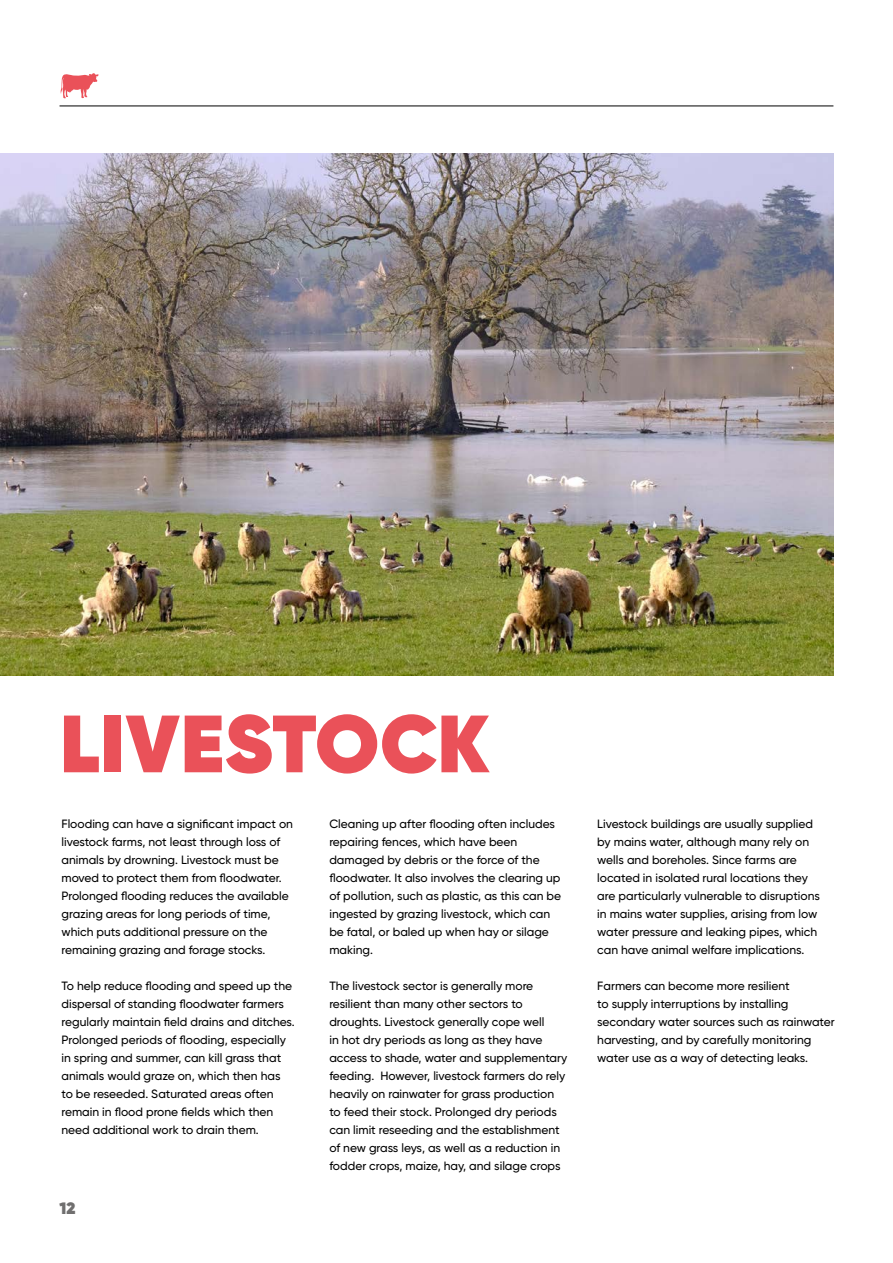
<style>
.page{position:relative;width:893px;height:1263px;background:#fff}
.page>*{position:absolute;margin:0;border:0;box-sizing:border-box;transform-origin:0 0}
.t1{font:800 81px "Gilroy";letter-spacing:.01em;color:#ea5159}
.t2{font:800 16.5px "Gilroy";color:#706f6f}
.t3{font:500 12px/18px "Gilroy";color:#000}
</style>
<div class="page">
<hr style="left:60px;top:106px;width:773px;height:1px;background:#000">
<img style="left:0;top:153px;width:833px;height:522px">
<svg style="left:61px;top:73px;width:38px;height:25px"></svg>
<h1 class="t1" style="left:60px;top:692px;width:430px">LIVESTOCK</h1>
<p class="t3" style="left:61px;top:815px;width:233px">Flooding can have a significant impact on livestock farms, not least through loss of animals by drowning. Livestock must be moved to protect them from floodwater.<br>Prolonged flooding reduces the available grazing areas for long periods of time, which puts additional pressure on the remaining grazing and forage stocks.</p>
<p class="t3" style="left:61px;top:977px;width:235px">To help reduce flooding and speed up the dispersal of standing floodwater farmers regularly maintain field drains and ditches.<br>Prolonged periods of flooding, especially in spring and summer, can kill grass that animals would graze on, which then has to be reseeded. Saturated areas often remain in flood prone fields which then need additional work to drain them.</p>
<h2 class="t2" style="left:60px;top:1197px;width:18px">12</h2>
<p class="t3" style="left:329px;top:815px;width:233px">Cleaning up after flooding often includes repairing fences, which have been damaged by debris or the force of the floodwater. It also involves the clearing up of pollution, such as plastic, as this can be ingested by grazing livestock, which can be fatal, or baled up when hay or silage making.</p>
<p class="t3" style="left:329px;top:977px;width:239px">The livestock sector is generally more resilient than many other sectors to droughts. Livestock generally cope well<br>in hot dry periods as long as they have access to shade, water and supplementary feeding. However, livestock farmers do rely heavily on rainwater for grass production to feed their stock. Prolonged dry periods can limit reseeding and the establishment of new grass leys, as well as a reduction in fodder crops, maize, hay, and silage crops</p>
<p class="t3" style="left:597px;top:815px;width:224px">Livestock buildings are usually supplied by mains water, although many rely on wells and boreholes. Since farms are located in isolated rural locations they are particularly vulnerable to disruptions in mains water supplies, arising from low water pressure and leaking pipes, which can have animal welfare implications.</p>
<p class="t3" style="left:597px;top:977px;width:239px">Farmers can become more resilient<br>to supply interruptions by installing secondary water sources such as rainwater harvesting, and by carefully monitoring water use as a way of detecting leaks.</p>
</div>
